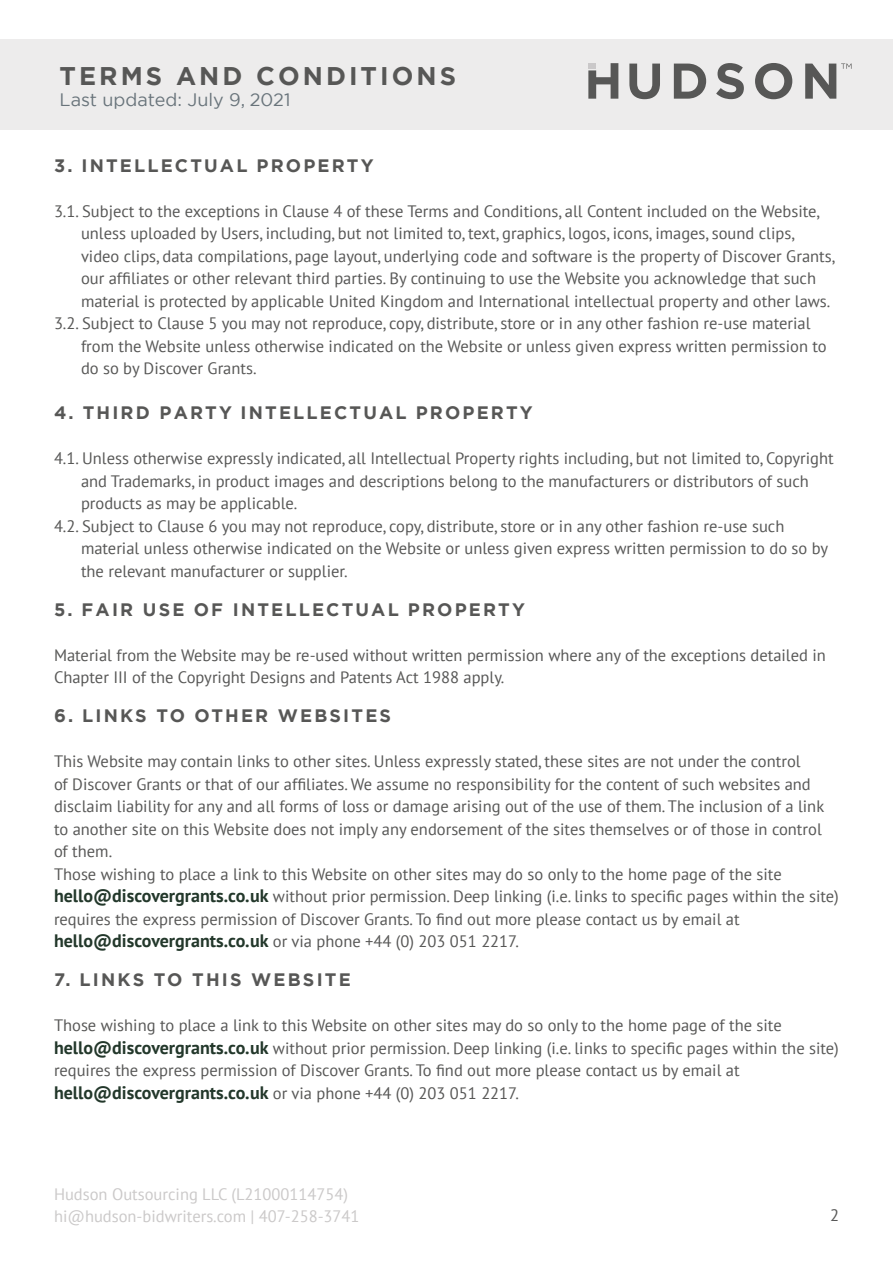
<style>
.page{position:relative;width:893px;height:1263px;background:#fff}
.page>*{position:absolute;margin:0;border:0;box-sizing:border-box;transform-origin:0 0}
.t1{font:700 25.5px "Gotham";letter-spacing:.12em;color:#575756}
.t2{font:700 18px "Gotham";letter-spacing:.12em;color:#575756}
.t3{font:18px "Gotham";color:#69747b}
.t4{font:16.5px/22.5px "PT Sans";color:#575756}
.t5{font:16.5px/22.5px "PT Sans";color:#cbc9c9}
.s1{font-weight:700;font-size:18px;color:#23382b}
</style>
<div class="page">
<div style="left:0;top:39px;width:893px;height:90px;background:#edecec"></div>
<svg style="left:629px;top:64px;width:31px;height:35px"></svg>
<svg style="left:674px;top:64px;width:32px;height:35px"></svg>
<svg style="left:716px;top:63px;width:28px;height:36px"></svg>
<svg style="left:755px;top:63px;width:37px;height:36px"></svg>
<svg style="left:588px;top:63px;width:30px;height:36px"></svg>
<svg style="left:805px;top:63px;width:46px;height:36px"></svg>
<h1 class="t1" style="left:60px;top:59px;width:398px">TERMS AND CONDITIONS</h1>
<p class="t3" style="left:60px;top:88px;width:232px">Last updated: July 9, 2021</p>
<p class="t2" style="left:54px;top:153px;width:321px">3. INTELLECTUAL PROPERTY</p>
<p class="t4" style="left:54px;top:199px;width:767px">3.1. Subject to the exceptions in Clause 4 of these Terms and Conditions, all Content included on the Website,</p>
<p class="t4" style="left:81px;top:222px;width:715px">unless uploaded by Users, including, but not limited to, text, graphics, logos, icons, images, sound clips,</p>
<p class="t4" style="left:81px;top:244px;width:755px">video clips, data compilations, page layout, underlying code and software is the property of Discover Grants,</p>
<p class="t4" style="left:81px;top:267px;width:737px">our affiliates or other relevant third parties. By continuing to use the Website you acknowledge that such</p>
<p class="t4" style="left:81px;top:289px;width:751px">material is protected by applicable United Kingdom and International intellectual property and other laws.</p>
<p class="t4" style="left:54px;top:312px;width:758px">3.2. Subject to Clause 5 you may not reproduce, copy, distribute, store or in any other fashion re-use material</p>
<p class="t4" style="left:81px;top:334px;width:747px">from the Website unless otherwise indicated on the Website or unless given express written permission to</p>
<p class="t4" style="left:81px;top:357px;width:177px">do so by Discover Grants.</p>
<p class="t2" style="left:54px;top:401px;width:480px">4. THIRD PARTY INTELLECTUAL PROPERTY</p>
<p class="t4" style="left:54px;top:447px;width:781px">4.1. Unless otherwise expressly indicated, all Intellectual Property rights including, but not limited to, Copyright</p>
<p class="t4" style="left:81px;top:469px;width:729px">and Trademarks, in product images and descriptions belong to the manufacturers or distributors of such</p>
<p class="t4" style="left:81px;top:492px;width:218px">products as may be applicable.</p>
<p class="t4" style="left:54px;top:514px;width:732px">4.2. Subject to Clause 6 you may not reproduce, copy, distribute, store or in any other fashion re-use such</p>
<p class="t4" style="left:81px;top:537px;width:749px">material unless otherwise indicated on the Website or unless given express written permission to do so by</p>
<p class="t4" style="left:81px;top:559px;width:268px">the relevant manufacturer or supplier.</p>
<p class="t2" style="left:54px;top:597px;width:472px">5. FAIR USE OF INTELLECTUAL PROPERTY</p>
<p class="t4" style="left:54px;top:643px;width:773px">Material from the Website may be re-used without written permission where any of the exceptions detailed in<br>Chapter III of the Copyright Designs and Patents Act 1988 apply.</p>
<p class="t2" style="left:54px;top:704px;width:339px">6. LINKS TO OTHER WEBSITES</p>
<p class="t4" style="left:54px;top:750px;width:786px">This Website may contain links to other sites. Unless expressly stated, these sites are not under the control<br>of Discover Grants or that of our affiliates. We assume no responsibility for the content of such websites and disclaim liability for any and all forms of loss or damage arising out of the use of them. The inclusion of a link to another site on this Website does not imply any endorsement of the sites themselves or of those in control of them.<br>Those wishing to place a link to this Website on other sites may do so only to the home page of the site <span class="s1">hello@discovergrants.co.uk</span> without prior permission. Deep linking (i.e. links to specific pages within the site) requires the express permission of Discover Grants. To find out more please contact us by email at <span class="s1">hello@discovergrants.co.uk</span> or via phone +44 (0) 203 051 2217.</p>
<p class="t2" style="left:54px;top:968px;width:298px">7. LINKS TO THIS WEBSITE</p>
<p class="t4" style="left:54px;top:1014px;width:786px">Those wishing to place a link to this Website on other sites may do so only to the home page of the site <span class="s1">hello@discovergrants.co.uk</span> without prior permission. Deep linking (i.e. links to specific pages within the site) requires the express permission of Discover Grants. To find out more please contact us by email at <span class="s1">hello@discovergrants.co.uk</span> or via phone +44 (0) 203 051 2217.</p>
<p class="t5" style="left:54px;top:1182px;width:307px">Hudson Outsourcing LLC (L21000114754) hi@hudson-bidwriters.com | 407-258-3741</p>
<p class="t4" style="left:830px;top:1204px;width:10px">2</p>
</div>
